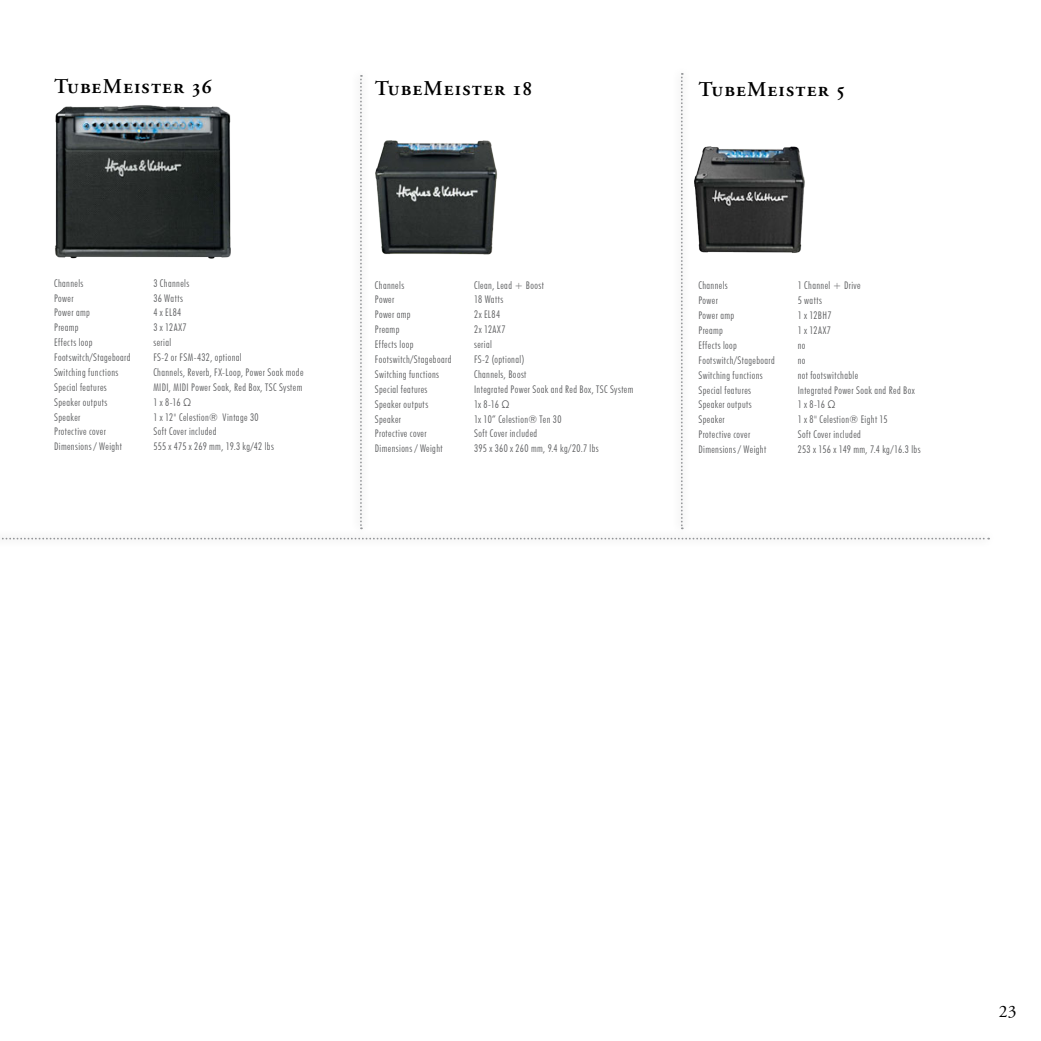
<style>
.page{position:relative;width:1041px;height:1041px;background:#fff}
.page>*{position:absolute;margin:0;border:0;box-sizing:border-box;transform-origin:0 0}
.t1{font:600 21px "Adobe Garamond Pro";letter-spacing:.05em;color:#000}
.t2{font:17.5px "Adobe Garamond Pro";color:#000}
.t3{font:300 condensed 10.5px "Futura BT";letter-spacing:.04em;color:#58595b}
</style>
<div class="page">
<div style="left:0;top:529px;width:996px;height:20px;background:#fbfbfb"></div>
<svg style="left:2px;top:538px;width:987px;height:1px"></svg>
<div style="left:351px;top:66px;width:19px;height:470px;background:#fbfbfb"></div>
<svg style="left:360px;top:75px;width:2px;height:454px"></svg>
<div style="left:672px;top:64px;width:19px;height:472px;background:#fbfbfb"></div>
<svg style="left:681px;top:73px;width:2px;height:456px"></svg>
<img style="left:55px;top:105px;width:176px;height:154px">
<img style="left:375px;top:140px;width:122px;height:115px">
<img style="left:695px;top:146px;width:110px;height:107px">
<h1 class="t1" style="left:54px;top:74px;width:159px">TubeMeister 36</h1>
<p class="t3" style="left:54px;top:276px;width:31px">Channels</p>
<p class="t3" style="left:153px;top:276px;width:37px">3 Channels</p>
<p class="t3" style="left:54px;top:291px;width:21px">Power</p>
<p class="t3" style="left:153px;top:291px;width:31px">36 Watts</p>
<p class="t3" style="left:54px;top:306px;width:37px">Power amp</p>
<p class="t3" style="left:153px;top:306px;width:29px">4 x EL84</p>
<p class="t3" style="left:54px;top:321px;width:26px">Preamp</p>
<p class="t3" style="left:153px;top:321px;width:35px">3 x 12AX7</p>
<p class="t3" style="left:54px;top:336px;width:40px">Effects loop</p>
<p class="t3" style="left:153px;top:336px;width:19px">serial</p>
<p class="t3" style="left:54px;top:351px;width:78px">Footswitch/Stageboard</p>
<p class="t3" style="left:153px;top:351px;width:90px">FS-2 or FSM-432, optional</p>
<p class="t3" style="left:54px;top:366px;width:66px">Switching functions</p>
<p class="t3" style="left:153px;top:366px;width:152px">Channels, Reverb, FX-Loop, Power Soak mode</p>
<p class="t3" style="left:54px;top:381px;width:54px">Special features</p>
<p class="t3" style="left:153px;top:381px;width:151px">MIDI, MIDI Power Soak, Red Box, TSC System</p>
<p class="t3" style="left:54px;top:396px;width:55px">Speaker outputs</p>
<p class="t3" style="left:153px;top:396px;width:39px">1 x 8-16 Ω</p>
<p class="t3" style="left:54px;top:410px;width:28px">Speaker</p>
<p class="t3" style="left:153px;top:410px;width:107px">1 x 12" Celestion® Vintage 30</p>
<p class="t3" style="left:54px;top:425px;width:53px">Protective cover</p>
<p class="t3" style="left:153px;top:425px;width:65px">Soft Cover included</p>
<p class="t3" style="left:54px;top:440px;width:69px">Dimensions / Weight</p>
<p class="t3" style="left:153px;top:440px;width:122px">555 x 475 x 269 mm, 19.3 kg/42 lbs</p>
<h1 class="t1" style="left:375px;top:76px;width:159px">TubeMeister 18</h1>
<h1 class="t1" style="left:698px;top:77px;width:149px">TubeMeister 5</h1>
<p class="t3" style="left:375px;top:278px;width:31px">Channels</p>
<p class="t3" style="left:474px;top:278px;width:71px">Clean, Lead + Boost</p>
<p class="t3" style="left:375px;top:293px;width:21px">Power</p>
<p class="t3" style="left:474px;top:293px;width:31px">18 Watts</p>
<p class="t3" style="left:375px;top:308px;width:37px">Power amp</p>
<p class="t3" style="left:474px;top:308px;width:27px">2x EL84</p>
<p class="t3" style="left:375px;top:323px;width:26px">Preamp</p>
<p class="t3" style="left:474px;top:323px;width:33px">2x 12AX7</p>
<p class="t3" style="left:375px;top:338px;width:40px">Effects loop</p>
<p class="t3" style="left:474px;top:338px;width:19px">serial</p>
<p class="t3" style="left:375px;top:353px;width:78px">Footswitch/Stageboard</p>
<p class="t3" style="left:474px;top:353px;width:52px">FS-2 (optional)</p>
<p class="t3" style="left:375px;top:368px;width:66px">Switching functions</p>
<p class="t3" style="left:474px;top:368px;width:54px">Channels, Boost</p>
<p class="t3" style="left:375px;top:383px;width:54px">Special features</p>
<p class="t3" style="left:474px;top:383px;width:161px">Integrated Power Soak and Red Box, TSC System</p>
<p class="t3" style="left:375px;top:397px;width:55px">Speaker outputs</p>
<p class="t3" style="left:474px;top:397px;width:37px">1x 8-16 Ω</p>
<p class="t3" style="left:375px;top:412px;width:28px">Speaker</p>
<p class="t3" style="left:474px;top:412px;width:89px">1x 10” Celestion® Ten 30</p>
<p class="t3" style="left:375px;top:427px;width:53px">Protective cover</p>
<p class="t3" style="left:474px;top:427px;width:65px">Soft Cover included</p>
<p class="t3" style="left:375px;top:442px;width:69px">Dimensions / Weight</p>
<p class="t3" style="left:474px;top:442px;width:126px">395 x 360 x 260 mm, 9.4 kg/20.7 lbs</p>
<p class="t3" style="left:698px;top:279px;width:31px">Channels</p>
<p class="t3" style="left:798px;top:279px;width:64px">1 Channel + Drive</p>
<p class="t3" style="left:698px;top:294px;width:21px">Power</p>
<p class="t3" style="left:798px;top:294px;width:26px">5 watts</p>
<p class="t3" style="left:698px;top:309px;width:37px">Power amp</p>
<p class="t3" style="left:798px;top:309px;width:35px">1 x 12BH7</p>
<p class="t3" style="left:698px;top:324px;width:26px">Preamp</p>
<p class="t3" style="left:798px;top:324px;width:35px">1 x 12AX7</p>
<p class="t3" style="left:698px;top:339px;width:40px">Effects loop</p>
<p class="t3" style="left:798px;top:339px;width:9px">no</p>
<p class="t3" style="left:698px;top:354px;width:78px">Footswitch/Stageboard</p>
<p class="t3" style="left:798px;top:354px;width:9px">no</p>
<p class="t3" style="left:698px;top:369px;width:66px">Switching functions</p>
<p class="t3" style="left:798px;top:369px;width:62px">not footswitchable</p>
<p class="t3" style="left:698px;top:383px;width:54px">Special features</p>
<p class="t3" style="left:798px;top:383px;width:118px">Integrated Power Soak and Red Box</p>
<p class="t3" style="left:698px;top:398px;width:55px">Speaker outputs</p>
<p class="t3" style="left:798px;top:398px;width:39px">1 x 8-16 Ω</p>
<p class="t3" style="left:698px;top:413px;width:28px">Speaker</p>
<p class="t3" style="left:798px;top:413px;width:91px">1 x 8" Celestion® Eight 15</p>
<p class="t3" style="left:698px;top:428px;width:53px">Protective cover</p>
<p class="t3" style="left:798px;top:428px;width:65px">Soft Cover included</p>
<p class="t3" style="left:698px;top:443px;width:69px">Dimensions / Weight</p>
<p class="t3" style="left:798px;top:443px;width:124px">253 x 156 x 149 mm, 7.4 kg/16.3 lbs</p>
<h2 class="t2" style="left:999px;top:1001px;width:19px">23</h2>
</div>
